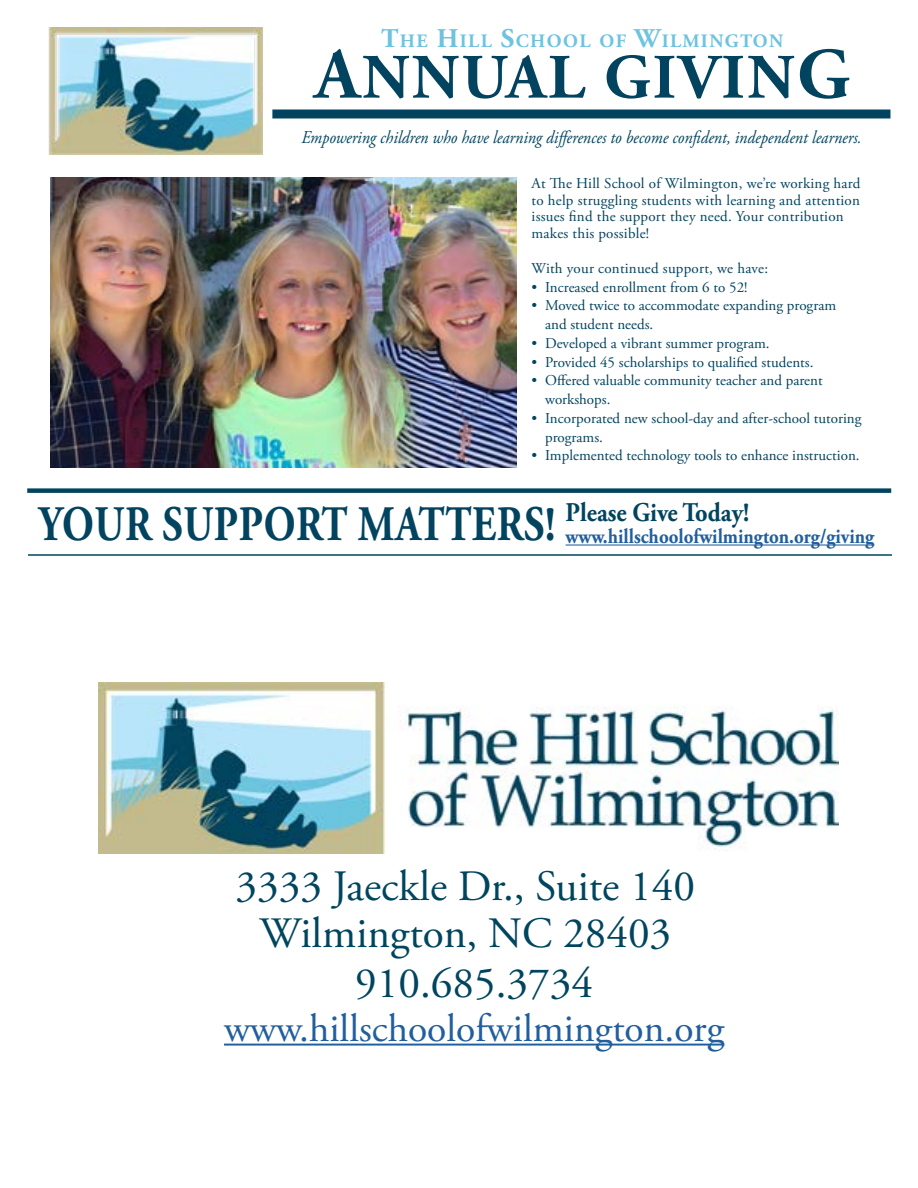
<style>
.page{position:relative;width:918px;height:1188px;background:#fff}
.page>*{position:absolute;margin:0;border:0;box-sizing:border-box;transform-origin:0 0}
.t1{font:700 63px "Adobe Garamond Pro";letter-spacing:.04em;color:#02445f}
.t2{font:700 49.5px "Adobe Garamond Pro";letter-spacing:.015em;color:#02445f;scale:.82 1}
.t3{font:43.35px/46.3px "Adobe Garamond Pro";color:#00455e;text-align:center}
.t4{font:39.45px "Adobe Garamond Pro";color:#215e9e}
.t5{font:700 21px "Adobe Garamond Pro";color:#215e9e;scale:.9 1}
.t6{font:700 18.9px "Adobe Garamond Pro";letter-spacing:.07em;color:#6dc3e0}
.t7{font:italic 18px "Adobe Garamond Pro";color:#02445f;scale:.9 1}
.t8{font:15px/16.5px "Adobe Garamond Pro";color:#02445f}
.s1{font-size:27px}
.s2{font-size:72px}
</style>
<div class="page">
<img style="left:98px;top:683px;width:740px;height:170px">
<hr style="left:566px;top:544px;width:308px;height:2px;background:#215e9e">
<div style="left:27px;top:488px;width:864px;height:5px;background:#02445f"></div>
<div style="left:272px;top:110px;width:618px;height:8px;background:#02445f"></div>
<img style="left:49px;top:28px;width:214px;height:126px">
<hr style="left:28px;top:554px;width:864px;height:2px;background:#02445f">
<img style="left:50px;top:177px;width:466px;height:291px">
<hr style="left:224px;top:1044px;width:500px;height:2px;background:#215e9e">
<p class="t6" style="left:381px;top:30px;width:404px"><span class="s1">T</span>HE <span class="s1">H</span>ILL <span class="s1">S</span>CHOOL OF <span class="s1">W</span>ILMINGTON</p>
<h1 class="t1" style="left:315px;top:41px;width:537px"><span class="s2">A</span>NNUAL GIVIN<span class="s2">G</span></h1>
<p class="t7" style="left:301px;top:126px;width:624px">Empowering children who have learning differences to become confident, independent learners.</p>
<p class="t8" style="left:532px;top:176px;width:330px">At The Hill School of Wilmington, we’re working hard to help struggling students with learning and attention issues find the support they need. Your contribution makes this possible!</p>
<p class="t8" style="left:532px;top:260px;width:238px">With your continued support, we have:</p>
<p class="t8" style="left:532px;top:279px;width:217px">• Increased enrollment from 6 to 52!</p>
<p class="t8" style="left:545px;top:297px;width:293px;line-height:18.8px;text-indent:-14px">• Moved twice to accommodate expanding program and student needs.</p>
<p class="t8" style="left:532px;top:335px;width:240px">• Developed a vibrant summer program.</p>
<p class="t8" style="left:532px;top:354px;width:283px">• Provided 45 scholarships to qualified students.</p>
<p class="t8" style="left:545px;top:372px;width:279px;line-height:18.8px;text-indent:-14px">• Offered valuable community teacher and parent workshops.</p>
<p class="t8" style="left:545px;top:409px;width:318px;line-height:18.8px;text-indent:-14px">• Incorporated new school-day and after-school tutoring programs.</p>
<p class="t8" style="left:532px;top:448px;width:330px">• Implemented technology tools to enhance instruction.</p>
<h2 class="t2" style="left:39px;top:495px;width:868px">YOUR SUPPORT MATTERS! <sup>Please</sup> <sup>Give</sup> <sup>Today!</sup></h2>
<h3 class="t5" style="left:566px;top:524px;width:345px">www.hillschoolofwilmington.org/giving</h3>
<h3 class="t3" style="left:235px;top:865px;width:461px">3333 Jaeckle Dr., Suite 140<br>Wilmington, NC 28403</h3>
<h3 class="t3" style="left:355px;top:962px;width:240px">910.685.3734</h3>
<h3 class="t4" style="left:224px;top:1004px;width:502px">www.hillschoolofwilmington.org</h3>
</div>
